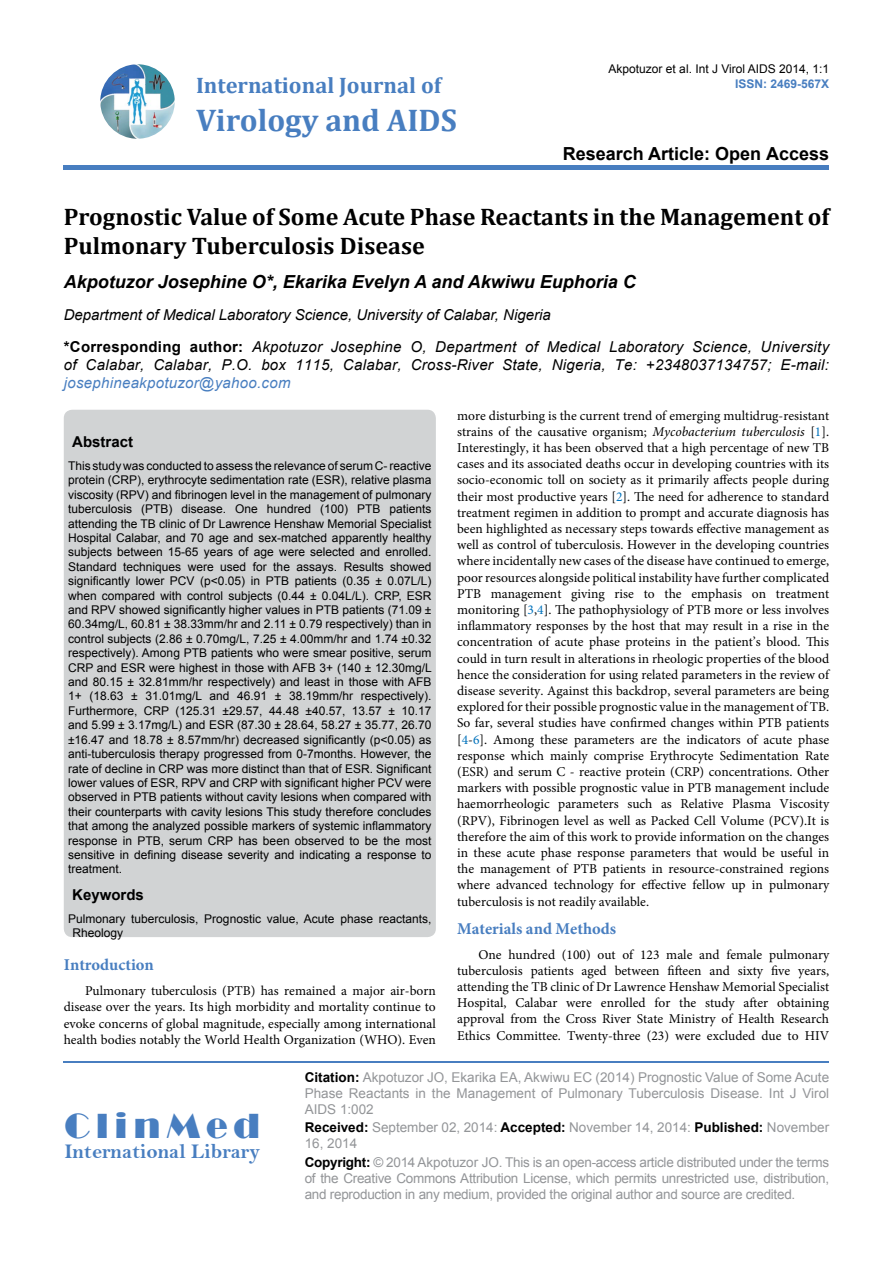
<style>
.page{position:relative;width:893px;height:1263px;background:#fff}
.page>*{position:absolute;margin:0;border:0;box-sizing:border-box;transform-origin:0 0}
.t1{font:36px "Broadway";letter-spacing:.16em;color:#487ec0}
.t2{font:700 31.5px "Cambria";color:#487ec0}
.t3{font:700 24px/28.8px "Cambria";color:#000}
.t4{font:700 22.5px "Cambria";color:#487ec0}
.t5{font:21px "Bell MT Bold";color:#487ec0}
.t6{font:italic 700 18px "Arial";color:#000}
.t7{font:700 18px "Arial";color:#000}
.t8{font:700 16.5px "Minion Pro";color:#487ec0}
.t9{font:italic 15px/32.2px "Arial";letter-spacing:.02em;color:#000}
.t10{font:italic 15px "Arial";letter-spacing:.02em;color:#487ec0}
.t11{font:700 15px "Arial";color:#000}
.t12{font:13.5px/16.2px "Minion Pro";color:#000;text-align:justify}
.t13{font:13.5px/16.2px "Arial";color:#939598;text-align:justify}
.t14{font:12px/14.4px "Arial";color:#000;text-align:justify}
.t15{font:700 12px "Arial";color:#487ec0}
.s1{font-weight:700;font-style:normal}
.s2{font-style:italic}
.s3{color:#0072bc}
.s4{font-weight:700;color:#000}
</style>
<div class="page">
<img style="left:100px;top:64px;width:75px;height:75px;border-radius:37px">
<div style="left:64px;top:165px;width:765px;height:5px;background:#487ec0"></div>
<hr style="left:64px;top:1061px;width:765px;height:1px;background:#487ec0">
<div style="left:64px;top:410px;width:372px;height:527px;background:#d1d3d4;border-radius:9px"></div>
<h3 class="t4" style="left:196px;top:70px;width:247px">International Journal of</h3>
<h2 class="t2" style="left:196px;top:98px;width:262px">Virology and AIDS</h2>
<p class="t14" style="left:609px;top:61px;width:222px">Akpotuzor et al. Int J Virol AIDS 2014, 1:1</p>
<p class="t15" style="left:735px;top:75px;width:96px">ISSN: 2469-567X</p>
<h3 class="t7" style="left:563px;top:141px;width:268px">Research Article: Open Access</h3>
<h3 class="t3" style="left:64px;top:202px;width:767px">Prognostic Value of Some Acute Phase Reactants in the Management of<br>Pulmonary Tuberculosis Disease</h3>
<h3 class="t6" style="left:64px;top:270px;width:574px">Akpotuzor Josephine O*, Ekarika Evelyn A and Akwiwu Euphoria C</h3>
<p class="t9" style="left:64px;top:299px;width:767px">Department of Medical Laboratory Science, University of Calabar, Nigeria<br><span class="s1">*Corresponding author:</span> Akpotuzor Josephine O, Department of Medical Laboratory Science, University</p>
<p class="t9" style="left:64px;top:349px;width:767px">of Calabar, Calabar, P.O. box 1115, Calabar, Cross-River State, Nigeria, Te: +2348037134757; E-mail:</p>
<p class="t10" style="left:64px;top:373px;width:228px">josephineakpotuzor@yahoo.com</p>
<p class="t11" style="left:72px;top:431px;width:62px">Abstract</p>
<p class="t14" style="left:68px;top:459px;width:365px">This study was conducted to assess the relevance of serum C- reactive protein (CRP), erythrocyte sedimentation rate (ESR), relative plasma viscosity (RPV) and fibrinogen level in the management of pulmonary tuberculosis (PTB) disease. One hundred (100) PTB patients attending the TB clinic of Dr Lawrence Henshaw Memorial Specialist Hospital Calabar, and 70 age and sex-matched apparently healthy subjects between 15-65 years of age were selected and enrolled.<br>Standard techniques were used for the assays. Results showed significantly lower PCV (p&lt;0.05) in PTB patients (0.35 ± 0.07L/L) when compared with control subjects (0.44 ± 0.04L/L). CRP, ESR and RPV showed significantly higher values in PTB patients (71.09 ± 60.34mg/L, 60.81 ± 38.33mm/hr and 2.11 ± 0.79 respectively) than in control subjects (2.86 ± 0.70mg/L, 7.25 ± 4.00mm/hr and 1.74 ±0.32 respectively). Among PTB patients who were smear positive, serum CRP and ESR were highest in those with AFB 3+ (140 ± 12.30mg/L and 80.15 ± 32.81mm/hr respectively) and least in those with AFB 1+ (18.63 ± 31.01mg/L and 46.91 ± 38.19mm/hr respectively).<br>Furthermore, CRP (125.31 ±29.57, 44.48 ±40.57, 13.57 ± 10.17 and 5.99 ± 3.17mg/L) and ESR (87.30 ± 28.64, 58.27 ± 35.77, 26.70 ±16.47 and 18.78 ± 8.57mm/hr) decreased significantly (p&lt;0.05) as anti-tuberculosis therapy progressed from 0-7months. However, the rate of decline in CRP was more distinct than that of ESR. Significant lower values of ESR, RPV and CRP with significant higher PCV were observed in PTB patients without cavity lesions when compared with their counterparts with cavity lesions This study therefore concludes that among the analyzed possible markers of systemic inflammatory response in PTB, serum CRP has been observed to be the most sensitive in defining disease severity and indicating a response to treatment.</p>
<p class="t11" style="left:72px;top:884px;width:73px">Keywords</p>
<p class="t14" style="left:73px;top:911px;width:360px;text-indent:-4px">Pulmonary tuberculosis, Prognostic value, Acute phase reactants,<br>Rheology</p>
<p class="t8" style="left:64px;top:953px;width:92px">Introduction</p>
<p class="t12" style="left:64px;top:983px;width:374px;text-indent:21px">Pulmonary tuberculosis (PTB) has remained a major air-born disease over the years. Its high morbidity and mortality continue to evoke concerns of global magnitude, especially among international health bodies notably the World Health Organization (WHO). Even</p>
<p class="t12" style="left:457px;top:407px;width:374px">more disturbing is the current trend of emerging multidrug-resistant strains of the causative organism; <span class="s2">Mycobacterium tuberculosis</span> [<span class="s3">1</span>].<br>Interestingly, it has been observed that a high percentage of new TB cases and its associated deaths occur in developing countries with its socio-economic toll on society as it primarily affects people during their most productive years [<span class="s3">2</span>]. The need for adherence to standard treatment regimen in addition to prompt and accurate diagnosis has been highlighted as necessary steps towards effective management as well as control of tuberculosis. However in the developing countries where incidentally new cases of the disease have continued to emerge, poor resources alongside political instability have further complicated PTB management giving rise to the emphasis on treatment monitoring [<span class="s3">3</span>,<span class="s3">4</span>]. The pathophysiology of PTB more or less involves inflammatory responses by the host that may result in a rise in the concentration of acute phase proteins in the patient’s blood. This could in turn result in alterations in rheologic properties of the blood hence the consideration for using related parameters in the review of disease severity. Against this backdrop, several parameters are being explored for their possible prognostic value in the management of TB.<br>So far, several studies have confirmed changes within PTB patients [<span class="s3">4</span>-<span class="s3">6</span>]. Among these parameters are the indicators of acute phase response which mainly comprise Erythrocyte Sedimentation Rate (ESR) and serum C - reactive protein (CRP) concentrations. Other markers with possible prognostic value in PTB management include haemorrheologic parameters such as Relative Plasma Viscosity (RPV), Fibrinogen level as well as Packed Cell Volume (PCV).It is therefore the aim of this work to provide information on the changes in these acute phase response parameters that would be useful in the management of PTB patients in resource-constrained regions where advanced technology for effective fellow up in pulmonary tuberculosis is not readily available.</p>
<p class="t8" style="left:457px;top:917px;width:161px">Materials and Methods</p>
<p class="t12" style="left:457px;top:946px;width:374px;text-indent:21px">One hundred (100) out of 123 male and female pulmonary tuberculosis patients aged between fifteen and sixty five years, attending the TB clinic of Dr Lawrence Henshaw Memorial Specialist Hospital, Calabar were enrolled for the study after obtaining approval from the Cross River State Ministry of Health Research Ethics Committee. Twenty-three (23) were excluded due to HIV</p>
<h1 class="t1" style="left:64px;top:1105px;width:197px">ClinMed</h1>
<h3 class="t5" style="left:64px;top:1139px;width:197px">International Library</h3>
<p class="t13" style="left:305px;top:1068px;width:526px"><span class="s4">Citation:</span> Akpotuzor JO, Ekarika EA, Akwiwu EC (2014) Prognostic Value of Some Acute Phase Reactants in the Management of Pulmonary Tuberculosis Disease. Int J Virol AIDS 1:002</p>
<p class="t13" style="left:305px;top:1119px;width:526px"><span class="s4">Received:</span> September 02, 2014: <span class="s4">Accepted:</span> November 14, 2014: <span class="s4">Published:</span> November<br>16, 2014</p>
<p class="t13" style="left:305px;top:1154px;width:526px"><span class="s4">Copyright:</span> © 2014 Akpotuzor JO. This is an open-access article distributed under the terms of the Creative Commons Attribution License, which permits unrestricted use, distribution, and reproduction in any medium, provided the original author and source are credited.</p>
</div>
